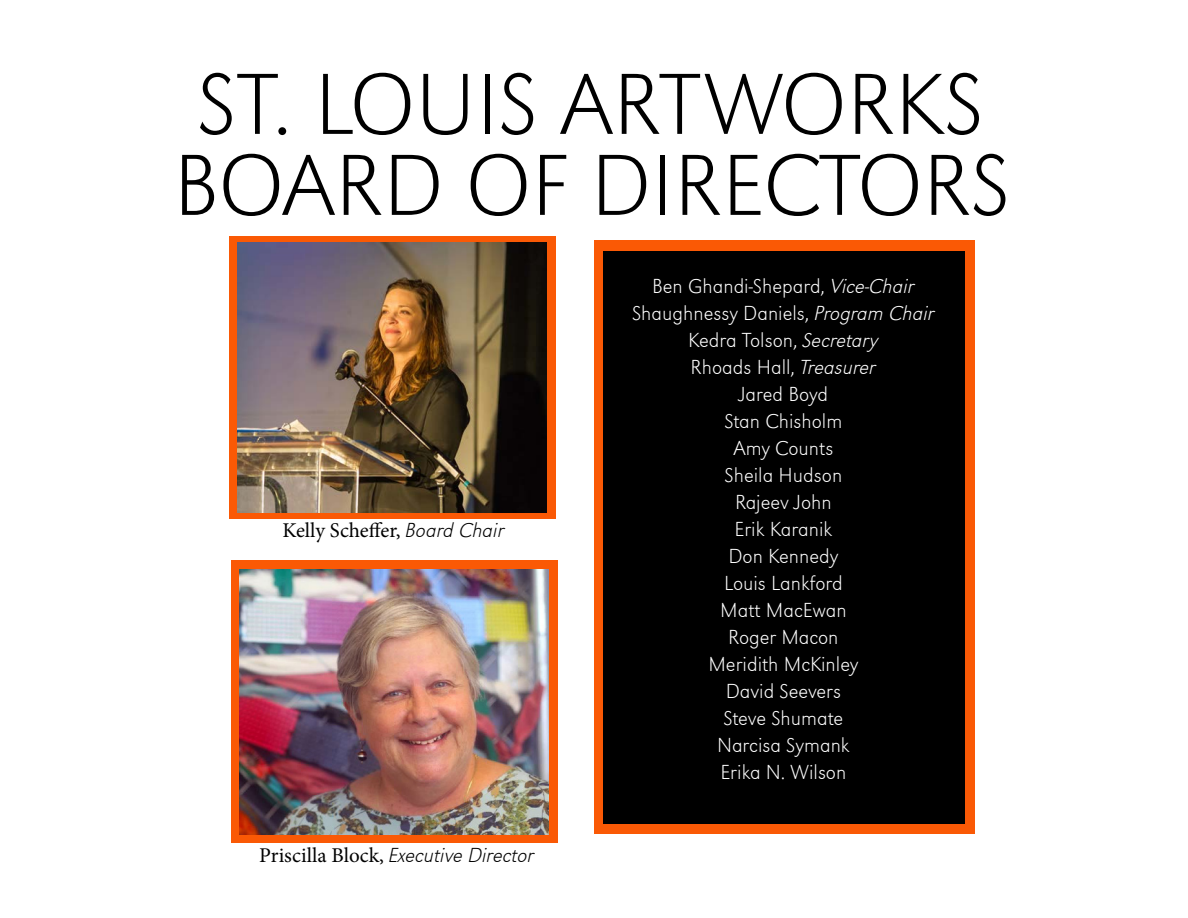
<style>
.page{position:relative;width:1188px;height:918px;background:#fff}
.page>*{position:absolute;margin:0;border:0;box-sizing:border-box;transform-origin:0 0}
.t1{font:90px "URW Grotesk T Extr Ligh";color:#000}
.t2{font:21px "URW Grotesk T Extr Ligh";color:#fff}
.t3{font:21px "URW Grotesk T Extr Ligh Obli";color:#000}
.t4{font:21px "Minion Pro";letter-spacing:-.005em;color:#000}
.s1{font-family:"URW Grotesk T Extr Ligh Obli"}
.s2{font-family:"Minion Pro"}
</style>
<div class="page">
<div style="left:229px;top:236px;width:326px;height:283px;background:#fa5905"></div>
<div style="left:594px;top:240px;width:380px;height:594px;background:#fa5905"></div>
<div style="left:231px;top:560px;width:326px;height:283px;background:#fa5905"></div>
<div style="left:603px;top:251px;width:361px;height:573px;background:#000"></div>
<img style="left:240px;top:569px;width:309px;height:266px">
<img style="left:238px;top:242px;width:309px;height:270px">
<p class="t1" style="left:197px;top:51px;width:788px">ST. LOUIS ARTWORKS</p>
<p class="t1" style="left:173px;top:132px;width:838px">BOARD OF DIRECTORS</p>
<p class="t4" style="left:282px;top:516px;width:224px">Kelly Scheffer, <span class="s1">Board Chair</span></p>
<p class="t3" style="left:259px;top:843px;width:277px"><span class="s2">Priscilla Block,</span> Executive Director</p>
<p class="t2" style="left:652px;top:274px;width:264px">Ben Ghandi-Shepard, <span class="s1">Vice-Chair</span></p>
<p class="t2" style="left:632px;top:301px;width:304px">Shaughnessy Daniels, <span class="s1">Program Chair</span></p>
<p class="t2" style="left:688px;top:328px;width:192px">Kedra Tolson, <span class="s1">Secretary</span></p>
<p class="t2" style="left:691px;top:355px;width:187px">Rhoads Hall, <span class="s1">Treasurer</span></p>
<p class="t2" style="left:739px;top:382px;width:91px">Jared Boyd</p>
<p class="t2" style="left:725px;top:409px;width:119px">Stan Chisholm</p>
<p class="t2" style="left:734px;top:436px;width:101px">Amy Counts</p>
<p class="t2" style="left:725px;top:463px;width:119px">Sheila Hudson</p>
<p class="t2" style="left:735px;top:490px;width:98px">Rajeev John</p>
<p class="t2" style="left:735px;top:517px;width:99px">Erik Karanik</p>
<p class="t2" style="left:728px;top:544px;width:112px">Don Kennedy</p>
<p class="t2" style="left:724px;top:571px;width:120px">Louis Lankford</p>
<p class="t2" style="left:720px;top:598px;width:128px">Matt MacEwan</p>
<p class="t2" style="left:728px;top:625px;width:112px">Roger Macon</p>
<p class="t2" style="left:708px;top:652px;width:152px">Meridith McKinley</p>
<p class="t2" style="left:726px;top:679px;width:117px">David Seevers</p>
<p class="t2" style="left:724px;top:706px;width:121px">Steve Shumate</p>
<p class="t2" style="left:717px;top:733px;width:134px">Narcisa Symank</p>
<p class="t2" style="left:721px;top:760px;width:127px">Erika N. Wilson</p>
</div>
